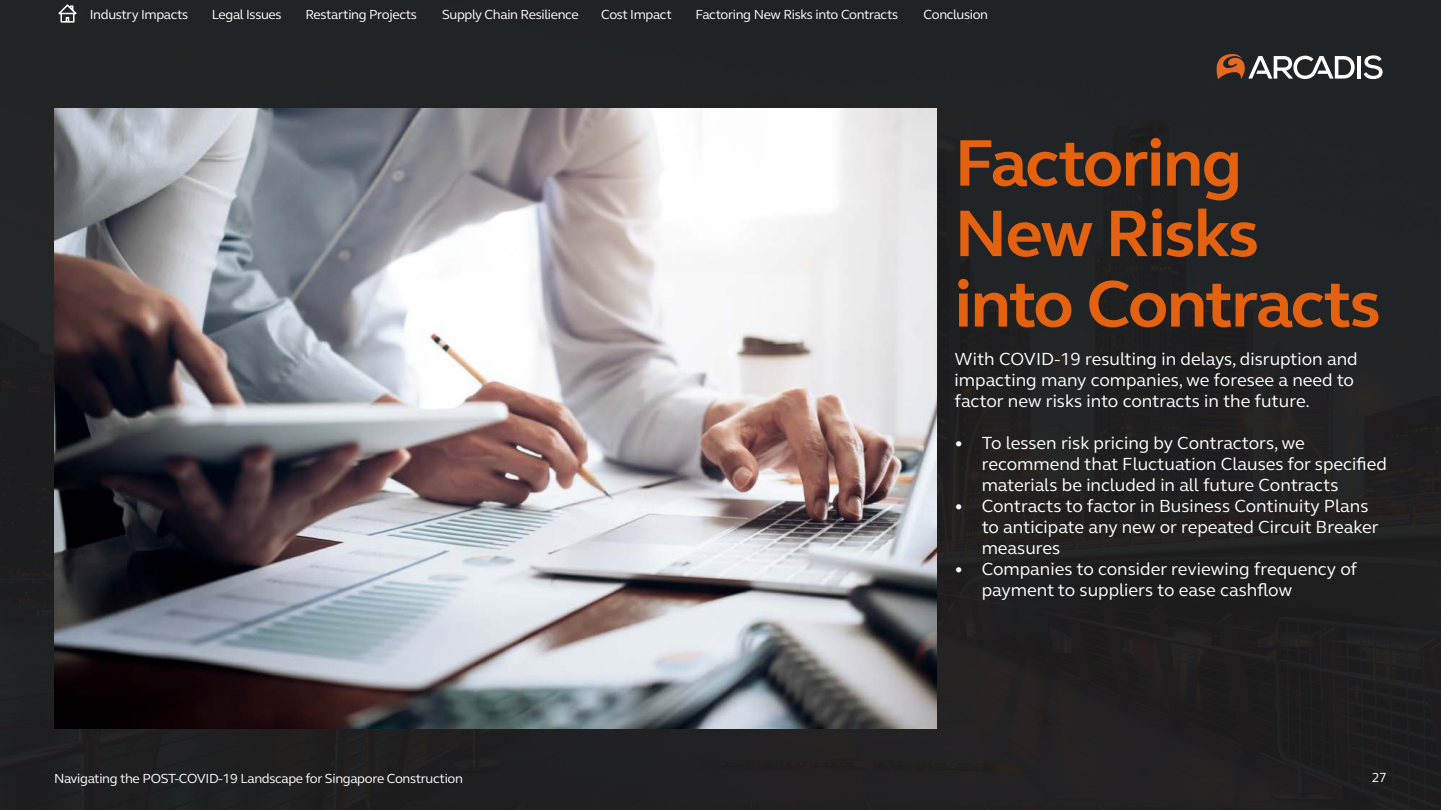
<style>
.page{position:relative;width:1441px;height:810px;background:#fff}
.page>*{position:absolute;margin:0;border:0;box-sizing:border-box;transform-origin:0 0}
.t1{font:700 67.5px/70.5px "FS Elliot Pro";letter-spacing:-.025em;color:#e4610f}
.t2{font:18px/21px "FS Elliot Pro";color:#fff}
.t3{font:13.5px "FS Elliot Pro";letter-spacing:-.025em;color:#fff}
</style>
<div class="page">
<div style="left:0;top:0;width:1440px;height:810px;background:#1d1d1d"></div>
<img style="left:54px;top:108px;width:882px;height:621px">
<hr style="left:1357px;top:56px;width:3px;height:23px;background:#fff">
<svg style="left:1363px;top:55px;width:19px;height:24px"></svg>
<svg style="left:1216px;top:54px;width:138px;height:25px"></svg>
<svg style="left:58px;top:4px;width:19px;height:19px"></svg>
<p class="t3" style="left:90px;top:5px;width:100px">Industry Impacts</p>
<p class="t3" style="left:212px;top:5px;width:71px">Legal Issues</p>
<p class="t3" style="left:305px;top:5px;width:113px">Restarting Projects</p>
<p class="t3" style="left:442px;top:5px;width:138px">Supply Chain Resilience</p>
<p class="t3" style="left:601px;top:5px;width:72px">Cost Impact</p>
<p class="t3" style="left:695px;top:5px;width:204px">Factoring New Risks into Contracts</p>
<p class="t3" style="left:923px;top:5px;width:66px">Conclusion</p>
<p class="t1" style="left:954px;top:127px;width:428px">Factoring<br>New Risks into Contracts</p>
<p class="t2" style="left:954px;top:347px;width:404px">With COVID-19 resulting in delays, disruption and impacting many companies, we foresee a need to factor new risks into contracts in the future.</p>
<p class="t2" style="left:981px;top:431px;width:407px;text-indent:-27px">• To lessen risk pricing by Contractors, we recommend that Fluctuation Clauses for specified materials be included in all future Contracts</p>
<p class="t2" style="left:981px;top:494px;width:398px;text-indent:-27px">• Contracts to factor in Business Continuity Plans to anticipate any new or repeated Circuit Breaker measures</p>
<p class="t2" style="left:981px;top:557px;width:377px;text-indent:-27px">• Companies to consider reviewing frequency of payment to suppliers to ease cashflow</p>
<p class="t3" style="left:54px;top:769px;width:410px">Navigating the POST-COVID-19 Landscape for Singapore Construction</p>
<p class="t3" style="left:1371px;top:768px;width:17px">27</p>
</div>
